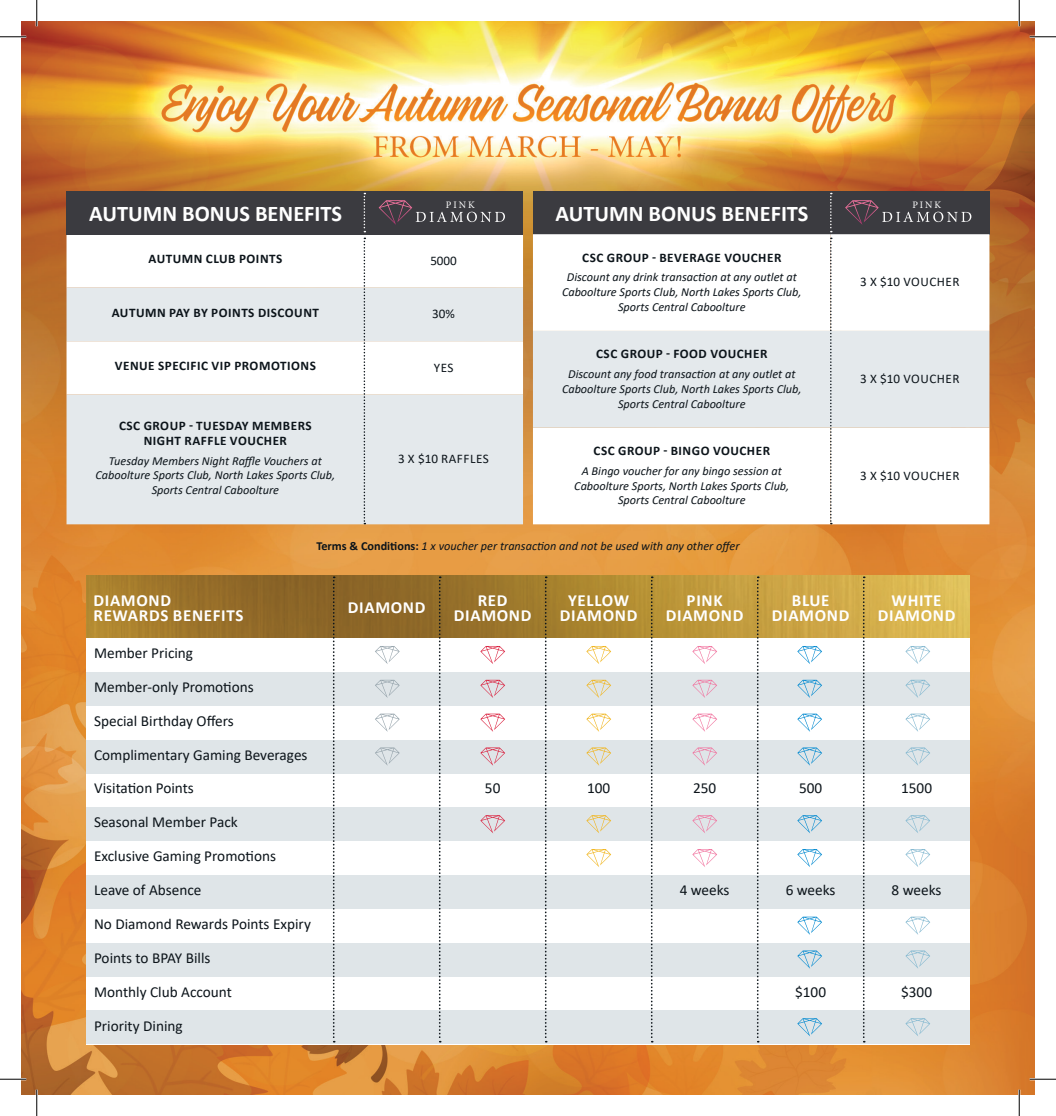
<style>
.page{position:relative;width:1056px;height:1116px;background:#fff}
.page>*{position:absolute;margin:0;border:0;box-sizing:border-box;transform-origin:0 0}
.table_text{font:700 22.4px "Calibri";color:#fff}
.t1{font:700 16.97px/15.2px "Calibri";letter-spacing:.04em;color:#fff;text-align:center}
.t2{font:15.22px "Calibri";color:#0c141a}
.BONUS_BENEFIT__header{font:700 13.12px/14.9px "Calibri";letter-spacing:.04em;color:#0c141a;text-align:center}
.BONUS_BENEFIT__data{font:13.12px "Calibri";letter-spacing:.04em;color:#0c141a}
.small_table_text{font:italic 12.25px/14.7px "Calibri";color:#0c141a;text-align:center}
.table_text-2{font:italic 12.25px "Calibri";color:#0c141a}
.t3{font:9.97px "Minion Pro";letter-spacing:.2em;color:#fff}
.s1{font-weight:700;font-style:normal}
</style>
<div class="page">
<img style="left:22px;top:22px;width:1012px;height:1071px">
<svg style="left:67px;top:234px;width:456px;height:54px"></svg>
<svg style="left:67px;top:288px;width:456px;height:236px;fill:#e4e9ec"></svg>
<div style="left:67px;top:191px;width:456px;height:43px;background:#3b3b40"></div>
<div style="left:533px;top:191px;width:456px;height:43px;background:#3b3b40"></div>
<svg style="left:364px;top:193px;width:1px;height:331px"></svg>
<svg style="left:379px;top:200px;width:126px;height:25px"></svg>
<svg style="left:533px;top:193px;width:456px;height:331px"></svg>
<img style="left:86px;top:575px;width:883px;height:63px">
<div style="left:86px;top:672px;width:883px;height:33px;background:#dfe5e8"></div>
<div style="left:86px;top:638px;width:883px;height:34px;background:#fff"></div>
<div style="left:86px;top:705px;width:883px;height:34px;background:#fff"></div>
<div style="left:86px;top:773px;width:883px;height:34px;background:#fff"></div>
<div style="left:86px;top:841px;width:883px;height:33px;background:#fff"></div>
<div style="left:86px;top:908px;width:883px;height:34px;background:#fff"></div>
<div style="left:86px;top:976px;width:883px;height:34px;background:#fff"></div>
<div style="left:86px;top:739px;width:883px;height:34px;background:#dfe5e8"></div>
<div style="left:86px;top:807px;width:883px;height:34px;background:#dfe5e8"></div>
<div style="left:86px;top:874px;width:883px;height:34px;background:#dfe5e8"></div>
<div style="left:86px;top:942px;width:883px;height:34px;background:#dfe5e8"></div>
<div style="left:86px;top:1010px;width:883px;height:34px;background:#dfe5e8"></div>
<svg style="left:333px;top:576px;width:2px;height:466px"></svg>
<svg style="left:439px;top:576px;width:2px;height:466px"></svg>
<svg style="left:545px;top:576px;width:2px;height:466px"></svg>
<svg style="left:651px;top:576px;width:2px;height:466px"></svg>
<svg style="left:757px;top:576px;width:2px;height:466px"></svg>
<svg style="left:863px;top:576px;width:1px;height:466px"></svg>
<svg style="left:905px;top:646px;width:25px;height:18px"></svg>
<svg style="left:905px;top:679px;width:25px;height:19px"></svg>
<svg style="left:905px;top:713px;width:25px;height:18px"></svg>
<svg style="left:905px;top:747px;width:25px;height:18px"></svg>
<svg style="left:905px;top:815px;width:25px;height:18px"></svg>
<svg style="left:905px;top:849px;width:25px;height:18px"></svg>
<svg style="left:905px;top:916px;width:25px;height:18px"></svg>
<svg style="left:905px;top:950px;width:25px;height:18px"></svg>
<svg style="left:905px;top:1018px;width:25px;height:18px"></svg>
<svg style="left:797px;top:646px;width:25px;height:18px"></svg>
<svg style="left:797px;top:679px;width:25px;height:19px"></svg>
<svg style="left:797px;top:713px;width:25px;height:18px"></svg>
<svg style="left:797px;top:747px;width:25px;height:18px"></svg>
<svg style="left:797px;top:815px;width:25px;height:18px"></svg>
<svg style="left:797px;top:849px;width:25px;height:18px"></svg>
<svg style="left:797px;top:916px;width:25px;height:18px"></svg>
<svg style="left:797px;top:950px;width:25px;height:18px"></svg>
<svg style="left:797px;top:1018px;width:25px;height:18px"></svg>
<svg style="left:692px;top:646px;width:25px;height:18px"></svg>
<svg style="left:692px;top:679px;width:25px;height:19px"></svg>
<svg style="left:692px;top:713px;width:25px;height:18px"></svg>
<svg style="left:692px;top:747px;width:25px;height:18px"></svg>
<svg style="left:692px;top:815px;width:25px;height:18px"></svg>
<svg style="left:692px;top:849px;width:25px;height:18px"></svg>
<svg style="left:586px;top:646px;width:25px;height:18px"></svg>
<svg style="left:586px;top:679px;width:25px;height:19px"></svg>
<svg style="left:586px;top:713px;width:25px;height:18px"></svg>
<svg style="left:586px;top:747px;width:25px;height:18px"></svg>
<svg style="left:586px;top:815px;width:25px;height:18px"></svg>
<svg style="left:586px;top:849px;width:25px;height:18px"></svg>
<svg style="left:480px;top:646px;width:25px;height:18px"></svg>
<svg style="left:480px;top:679px;width:25px;height:19px"></svg>
<svg style="left:480px;top:713px;width:25px;height:18px"></svg>
<svg style="left:480px;top:747px;width:25px;height:18px"></svg>
<svg style="left:480px;top:815px;width:25px;height:18px"></svg>
<svg style="left:375px;top:646px;width:25px;height:18px"></svg>
<svg style="left:375px;top:679px;width:25px;height:19px"></svg>
<svg style="left:375px;top:713px;width:25px;height:18px"></svg>
<svg style="left:375px;top:747px;width:25px;height:18px"></svg>
<hr style="left:0;top:36px;width:26px;height:2px;background:#fff">
<hr style="left:1029px;top:36px;width:27px;height:2px;background:#fff">
<hr style="left:0;top:1077px;width:26px;height:3px;background:#fff">
<hr style="left:1029px;top:1077px;width:27px;height:3px;background:#fff">
<hr style="left:36px;top:0;width:2px;height:26px;background:#fff">
<hr style="left:36px;top:1089px;width:2px;height:26px;background:#fff">
<hr style="left:1018px;top:0;width:2px;height:26px;background:#fff">
<hr style="left:1018px;top:1089px;width:2px;height:26px;background:#fff">
<svg style="left:0;top:36px;width:26px;height:1px"></svg>
<svg style="left:1029px;top:36px;width:27px;height:1px"></svg>
<svg style="left:0;top:1078px;width:26px;height:1px"></svg>
<svg style="left:1029px;top:1078px;width:27px;height:1px"></svg>
<svg style="left:36px;top:0;width:1px;height:26px"></svg>
<svg style="left:36px;top:1089px;width:1px;height:26px"></svg>
<svg style="left:1019px;top:0;width:1px;height:26px"></svg>
<svg style="left:1019px;top:1089px;width:1px;height:26px"></svg>
<p class="t3" style="left:446px;top:198px;width:30px">PINK</p>
<p class="t3" style="left:912px;top:198px;width:30px">PINK</p>
<p class="table_text" style="left:89px;top:198px;width:254px">AUTUMN BONUS BENEFITS</p>
<p class="table_text" style="left:555px;top:198px;width:254px">AUTUMN BONUS BENEFITS</p>
<p class="BONUS_BENEFIT__header" style="left:582px;top:250px;width:201px">CSC GROUP - BEVERAGE VOUCHER</p>
<p class="small_table_text" style="left:562px;top:269px;width:241px">Discount any drink transaction at any outlet at<br>Caboolture Sports Club, North Lakes Sports Club,<br>Sports Central Caboolture</p>
<p class="BONUS_BENEFIT__data" style="left:860px;top:273px;width:101px">3 X $10 VOUCHER</p>
<p class="BONUS_BENEFIT__header" style="left:596px;top:346px;width:173px">CSC GROUP - FOOD VOUCHER</p>
<p class="small_table_text" style="left:562px;top:366px;width:241px">Discount any food transaction at any outlet at<br>Caboolture Sports Club, North Lakes Sports Club,<br>Sports Central Caboolture</p>
<p class="BONUS_BENEFIT__data" style="left:860px;top:369px;width:101px">3 X $10 VOUCHER</p>
<p class="BONUS_BENEFIT__header" style="left:593px;top:443px;width:178px">CSC GROUP - BINGO VOUCHER</p>
<p class="small_table_text" style="left:574px;top:463px;width:216px">A Bingo voucher for any bingo session at<br>Caboolture Sports, North Lakes Sports Club,<br>Sports Central Caboolture</p>
<p class="BONUS_BENEFIT__data" style="left:860px;top:466px;width:101px">3 X $10 VOUCHER</p>
<p class="table_text-2" style="left:316px;top:537px;width:424px"><span class="s1">Terms &amp; Conditions:</span> 1 x voucher per transaction and not be used with any other offer</p>
<p class="BONUS_BENEFIT__header" style="left:148px;top:251px;width:135px">AUTUMN CLUB POINTS</p>
<p class="BONUS_BENEFIT__data" style="left:430px;top:251px;width:28px">5000</p>
<p class="BONUS_BENEFIT__header" style="left:112px;top:305px;width:209px">AUTUMN PAY BY POINTS DISCOUNT</p>
<p class="BONUS_BENEFIT__data" style="left:432px;top:304px;width:24px">30%</p>
<p class="BONUS_BENEFIT__header" style="left:115px;top:358px;width:202px">VENUE SPECIFIC VIP PROMOTIONS</p>
<p class="BONUS_BENEFIT__data" style="left:434px;top:358px;width:21px">YES</p>
<p class="BONUS_BENEFIT__header" style="left:119px;top:418px;width:194px">CSC GROUP - TUESDAY MEMBERS<br>NIGHT RAFFLE VOUCHER</p>
<p class="small_table_text" style="left:96px;top:452px;width:241px">Tuesday Members Night Raffle Vouchers at<br>Caboolture Sports Club, North Lakes Sports Club,<br>Sports Central Caboolture</p>
<p class="BONUS_BENEFIT__data" style="left:398px;top:449px;width:92px">3 X $10 RAFFLES</p>
<p class="t1" style="left:93px;top:592px;width:151px;text-align:left">DIAMOND<br>REWARDS BENEFITS</p>
<p class="t1" style="left:348px;top:599px;width:79px">DIAMOND</p>
<p class="t1" style="left:454px;top:592px;width:79px">RED<br>DIAMOND</p>
<p class="t1" style="left:560px;top:592px;width:79px">YELLOW<br>DIAMOND</p>
<p class="t1" style="left:666px;top:592px;width:79px">PINK<br>DIAMOND</p>
<p class="t1" style="left:772px;top:592px;width:79px">BLUE<br>DIAMOND</p>
<p class="t1" style="left:878px;top:592px;width:79px">WHITE<br>DIAMOND</p>
<p class="t2" style="left:94px;top:642px;width:101px">Member Pricing</p>
<p class="t2" style="left:94px;top:676px;width:161px">Member-only Promotions</p>
<p class="t2" style="left:94px;top:710px;width:141px">Special Birthday Offers</p>
<p class="t2" style="left:94px;top:743px;width:215px">Complimentary Gaming Beverages</p>
<p class="t2" style="left:94px;top:777px;width:101px">Visitation Points</p>
<p class="t2" style="left:485px;top:777px;width:17px">50</p>
<p class="t2" style="left:587px;top:777px;width:25px">100</p>
<p class="t2" style="left:693px;top:777px;width:25px">250</p>
<p class="t2" style="left:799px;top:777px;width:25px">500</p>
<p class="t2" style="left:901px;top:777px;width:32px">1500</p>
<p class="t2" style="left:94px;top:811px;width:145px">Seasonal Member Pack</p>
<p class="t2" style="left:94px;top:845px;width:184px">Exclusive Gaming Promotions</p>
<p class="t2" style="left:94px;top:879px;width:109px">Leave of Absence</p>
<p class="t2" style="left:679px;top:879px;width:51px">4 weeks</p>
<p class="t2" style="left:785px;top:879px;width:51px">6 weeks</p>
<p class="t2" style="left:891px;top:879px;width:51px">8 weeks</p>
<p class="t2" style="left:94px;top:913px;width:218px">No Diamond Rewards Points Expiry</p>
<p class="t2" style="left:94px;top:947px;width:118px">Points to BPAY Bills</p>
<p class="t2" style="left:94px;top:980px;width:139px">Monthly Club Account</p>
<p class="t2" style="left:795px;top:980px;width:32px">$100</p>
<p class="t2" style="left:901px;top:980px;width:32px">$300</p>
<p class="t2" style="left:94px;top:1014px;width:90px">Priority Dining</p>
</div>
